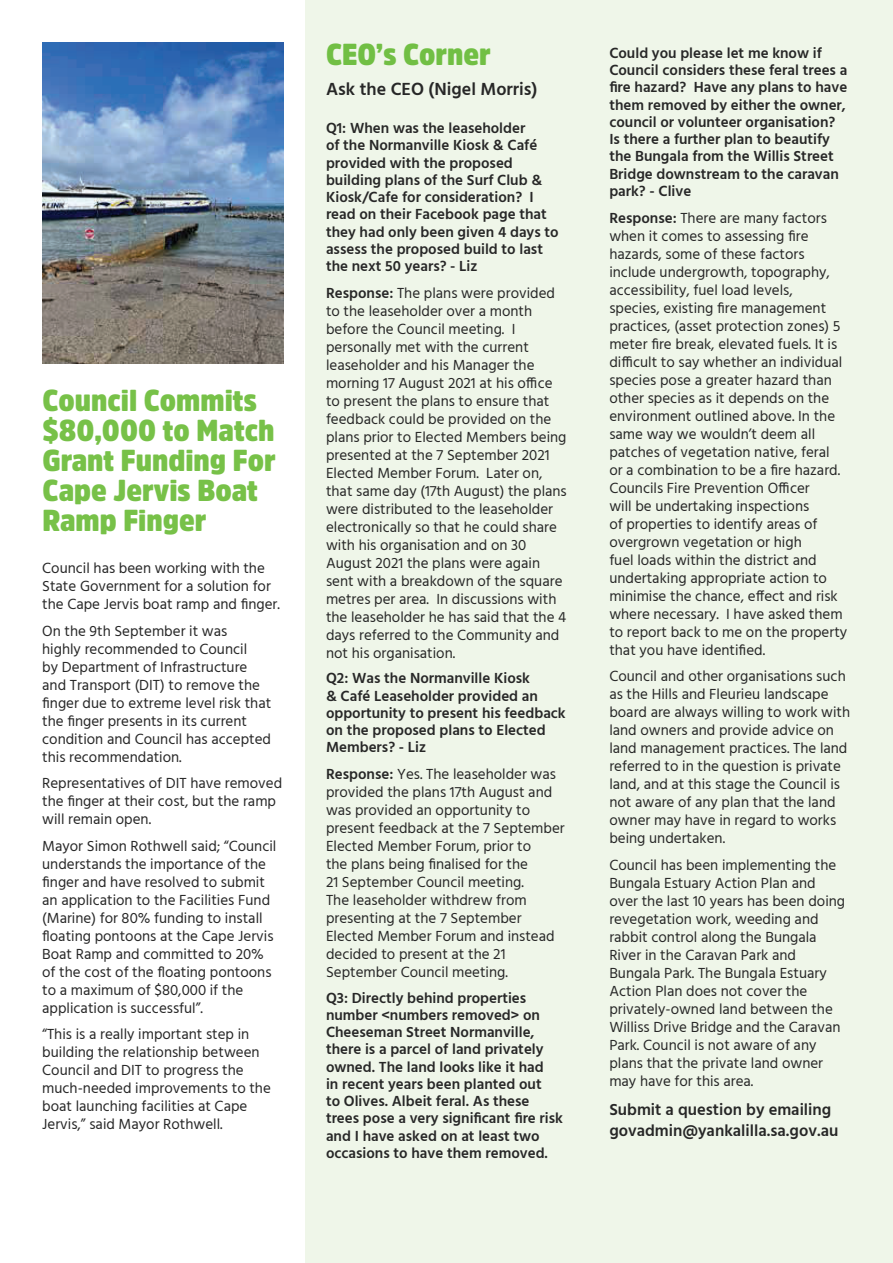
<style>
.page{position:relative;width:893px;height:1263px;background:#fff}
.page>*{position:absolute;margin:0;border:0;box-sizing:border-box;transform-origin:0 0}
.t1{font:900 30px/30px "Amsi Pro Narw";color:#77c148}
.t2{font:900 30px "Amsi Pro Narw";color:#71bf44}
.t3{font:600 18px "Hind";color:#272727}
.t4{font:600 16.5px/21px "Hind";color:#272727}
.t5{font:15px/18px "Hind";color:#272727}
.t6{font:600 15px/17.2px "Hind";color:#272727}
.s1{font-weight:600}
</style>
<div class="page">
<div style="left:305px;top:0;width:587px;height:1263px;background:#eff6e9"></div>
<img style="left:42px;top:42px;width:241px;height:322px">
<h1 class="t1" style="left:43px;top:385px;width:235px">Council Commits $80,000 to Match<br>Grant Funding For<br>Cape Jervis Boat<br>Ramp Finger</h1>
<p class="t5" style="left:42px;top:560px;width:239px">Council has been working with the<br>State Government for a solution for the Cape Jervis boat ramp and finger.</p>
<p class="t5" style="left:42px;top:623px;width:231px">On the 9th September it was<br>highly recommended to Council<br>by Department of Infrastructure and Transport (DIT) to remove the finger due to extreme level risk that the finger presents in its current condition and Council has accepted this recommendation.</p>
<p class="t5" style="left:42px;top:775px;width:241px">Representatives of DIT have removed the finger at their cost, but the ramp will remain open.</p>
<p class="t5" style="left:42px;top:838px;width:236px">Mayor Simon Rothwell said; “Council understands the importance of the finger and have resolved to submit an application to the Facilities Fund (Marine) for 80% funding to install floating pontoons at the Cape Jervis Boat Ramp and committed to 20% of the cost of the floating pontoons to a maximum of $80,000 if the application is successful”.</p>
<p class="t5" style="left:42px;top:1026px;width:230px">“This is a really important step in building the relationship between Council and DIT to progress the much-needed improvements to the boat launching facilities at Cape Jervis,” said Mayor Rothwell.</p>
<h1 class="t2" style="left:326px;top:34px;width:166px">CEO’s Corner</h1>
<p class="t3" style="left:326px;top:78px;width:213px">Ask the CEO (Nigel Morris)</p>
<p class="t6" style="left:326px;top:119px;width:234px">Q1: When was the leaseholder<br>of the Normanville Kiosk &amp; Café provided with the proposed building plans of the Surf Club &amp;<br>Kiosk/Cafe for consideration? I read on their Facebook page that they had only been given 4 days to assess the proposed build to last the next 50 years? - Liz</p>
<p class="t5" style="left:326px;top:285px;width:242px"><span class="s1">Response:</span> The plans were provided to the leaseholder over a month before the Council meeting. I personally met with the current leaseholder and his Manager the morning 17 August 2021 at his office to present the plans to ensure that feedback could be provided on the plans prior to Elected Members being presented at the 7 September 2021<br>Elected Member Forum. Later on, that same day (17th August) the plans were distributed to the leaseholder electronically so that he could share with his organisation and on 30<br>August 2021 the plans were again sent with a breakdown of the square metres per area. In discussions with the leaseholder he has said that the 4 days referred to the Community and not his organisation.</p>
<p class="t6" style="left:326px;top:669px;width:241px">Q2: Was the Normanville Kiosk<br>&amp; Café Leaseholder provided an opportunity to present his feedback on the proposed plans to Elected<br>Members? - Liz</p>
<p class="t5" style="left:326px;top:766px;width:240px"><span class="s1">Response:</span> Yes. The leaseholder was provided the plans 17th August and was provided an opportunity to present feedback at the 7 September<br>Elected Member Forum, prior to<br>the plans being finalised for the<br>21 September Council meeting.<br>The leaseholder withdrew from presenting at the 7 September<br>Elected Member Forum and instead decided to present at the 21<br>September Council meeting.</p>
<p class="t6" style="left:326px;top:989px;width:239px">Q3: Directly behind properties number &lt;numbers removed&gt; on<br>Cheeseman Street Normanville, there is a parcel of land privately owned. The land looks like it had<br>in recent years been planted out<br>to Olives. Albeit feral. As these trees pose a very significant fire risk and I have asked on at least two occasions to have them removed.</p>
<p class="t6" style="left:609px;top:44px;width:239px">Could you please let me know if<br>Council considers these feral trees a fire hazard? Have any plans to have them removed by either the owner, council or volunteer organisation?<br>Is there a further plan to beautify the Bungala from the Willis Street<br>Bridge downstream to the caravan park? - Clive</p>
<p class="t5" style="left:609px;top:209px;width:239px"><span class="s1">Response:</span> There are many factors when it comes to assessing fire hazards, some of these factors include undergrowth, topography, accessibility, fuel load levels,<br>species, existing fire management practices, (asset protection zones) 5 meter fire break, elevated fuels. It is difficult to say whether an individual species pose a greater hazard than other species as it depends on the environment outlined above. In the same way we wouldn’t deem all patches of vegetation native, feral<br>or a combination to be a fire hazard.<br>Councils Fire Prevention Officer<br>will be undertaking inspections<br>of properties to identify areas of overgrown vegetation or high<br>fuel loads within the district and undertaking appropriate action to minimise the chance, effect and risk where necessary. I have asked them to report back to me on the property that you have identified.</p>
<p class="t5" style="left:609px;top:668px;width:242px">Council and other organisations such as the Hills and Fleurieu landscape board are always willing to work with land owners and provide advice on land management practices. The land referred to in the question is private land, and at this stage the Council is not aware of any plan that the land owner may have in regard to works being undertaken.</p>
<p class="t5" style="left:609px;top:857px;width:237px">Council has been implementing the<br>Bungala Estuary Action Plan and over the last 10 years has been doing revegetation work, weeding and rabbit control along the Bungala<br>River in the Caravan Park and<br>Bungala Park. The Bungala Estuary<br>Action Plan does not cover the privately-owned land between the<br>Williss Drive Bridge and the Caravan<br>Park. Council is not aware of any plans that the private land owner may have for this area.</p>
<p class="t4" style="left:609px;top:1099px;width:231px">Submit a question by emailing govadmin@yankalilla.sa.gov.au</p>
</div>
